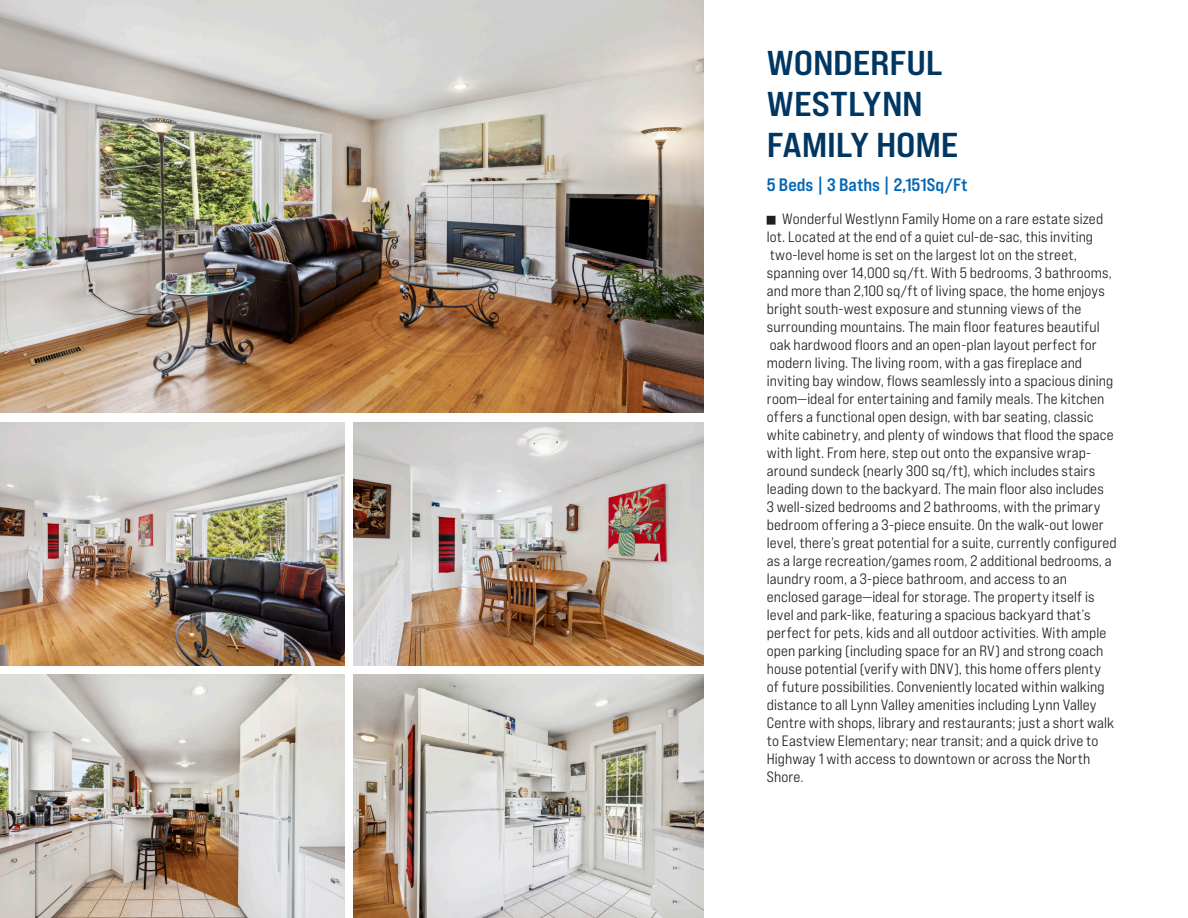
<style>
.page{position:relative;width:1188px;height:918px;background:#fff}
.page>*{position:absolute;margin:0;border:0;box-sizing:border-box;transform-origin:0 0}
.t1{font:34.5px "Bebas Neue Pro Exp Bd";letter-spacing:-.005em;color:#003762;scale:1.1 1}
.t2{font:18px "Bebas Neue Pro Exp Bd";color:#0066b7}
.t3{font:15px/18px "Bebas Neue Pro Exp Md";letter-spacing:.01em;color:#231f20}
</style>
<div class="page">
<div style="left:767px;top:216px;width:8px;height:8px;background:#231f20"></div>
<img style="left:0;top:0;width:703px;height:413px">
<img style="left:354px;top:422px;width:350px;height:243px">
<img style="left:0;top:422px;width:344px;height:243px">
<img style="left:0;top:675px;width:344px;height:243px">
<img style="left:354px;top:675px;width:350px;height:243px">
<p class="t1" style="left:767px;top:41px;width:161px">WONDERFUL</p>
<p class="t1" style="left:767px;top:83px;width:143px">WESTLYNN</p>
<p class="t1" style="left:767px;top:124px;width:176px">FAMILY HOME</p>
<p class="t2" style="left:767px;top:173px;width:202px">5 Beds | 3 Baths | 2,151Sq/Ft</p>
<p class="t3" style="left:767px;top:210px;width:338px;text-indent:15px">Wonderful Westlynn Family Home on a rare estate sized lot. Located at the end of a quiet cul-de-sac, this inviting</p>
<p class="t3" style="left:770px;top:246px;width:309px">two-level home is set on the largest lot on the street,</p>
<p class="t3" style="left:767px;top:264px;width:347px">spanning over 14,000 sq/ft. With 5 bedrooms, 3 bathrooms, and more than 2,100 sq/ft of living space, the home enjoys bright south-west exposure and stunning views of the</p>
<p class="t3" style="left:767px;top:318px;width:334px">surrounding mountains. The main floor features beautiful</p>
<p class="t3" style="left:767px;top:336px;width:351px">oak hardwood floors and an open-plan layout perfect for modern living. The living room, with a gas fireplace and inviting bay window, flows seamlessly into a spacious dining room—ideal for entertaining and family meals. The kitchen offers a functional open design, with bar seating, classic white cabinetry, and plenty of windows that flood the space with light. From here, step out onto the expansive wrap&shy;around sundeck (nearly 300 sq/ft), which includes stairs leading down to the backyard. The main floor also includes<br>3 well-sized bedrooms and 2 bathrooms, with the primary bedroom offering a 3-piece ensuite. On the walk-out lower level, there’s great potential for a suite, currently configured as a large recreation/games room, 2 additional bedrooms, a laundry room, a 3-piece bathroom, and access to an</p>
<p class="t3" style="left:767px;top:588px;width:329px">enclosed garage—ideal for storage. The property itself is level and park-like, featuring a spacious backyard that’s</p>
<p class="t3" style="left:767px;top:624px;width:349px">perfect for pets, kids and all outdoor activities. With ample open parking (including space for an RV) and strong coach house potential (verify with DNV), this home offers plenty of future possibilities. Conveniently located within walking distance to all Lynn Valley amenities including Lynn Valley Centre with shops, library and restaurants; just a short walk to Eastview Elementary; near transit; and a quick drive to Highway 1 with access to downtown or across the North Shore.</p>
</div>
